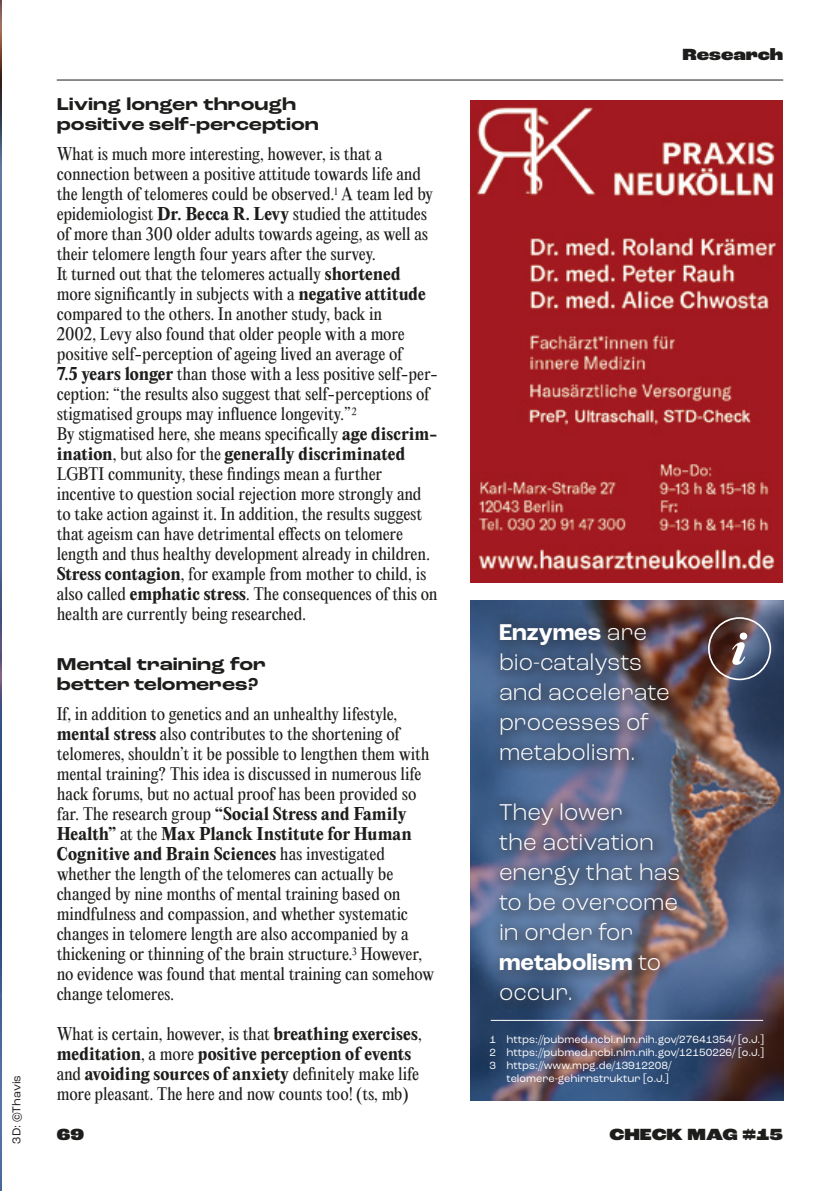
<style>
.page{position:relative;width:840px;height:1191px;background:#fff}
.page>*{position:absolute;margin:0;border:0;box-sizing:border-box;transform-origin:0 0}
.t1{font:300 24px/30px "Roc Grotesk";color:#fff}
.t2{font:700 expanded 18px/20px "Roc Grotesk";color:#1d1d1b}
.t3{font:900 expanded 17px "Roc Grotesk";color:#1d1d1b}
.t4{font:16px/20px "Editorial New";letter-spacing:-.01em;color:#1d1d1b}
.t5{font:12px "Roc Grotesk";color:#1d1d1b}
.t6{font:11px "Roc Grotesk";color:#fff}
.s1{font-weight:700}
</style>
<div class="page">
<hr style="left:57px;top:80px;width:725px;height:1px;background:#1d1d1b">
<img style="left:470px;top:600px;width:312px;height:500px">
<img style="left:0;top:0;width:1px;height:1191px">
<svg style="left:731px;top:632px;width:15px;height:33px"></svg>
<div style="left:707px;top:617px;width:63px;height:63px;border:2px solid #fff;border-radius:50%"></div>
<div style="left:487px;top:610px;width:207px;height:405px;background:#1d1d1b;opacity:.26"></div>
<hr style="left:490px;top:1019px;width:272px;height:1px;background:#fff">
<img style="left:470px;top:100px;width:312px;height:482px">
<p class="t5" style="left:9px;top:1143px;width:70px;rotate:-90deg">3D: ©Thavis</p>
<p class="t2" style="left:57px;top:95px;width:263px">Living longer through positive self-perception</p>
<p class="t4" style="left:57px;top:144px;width:382px">What is much more interesting, however, is that a connection between a positive attitude towards life and the length of telomeres could be observed.<sup>1</sup> A team led by epidemiologist <span class="s1">Dr. Becca R. Levy</span> studied the attitudes of more than 300 older adults towards ageing, as well as their telomere length four years after the survey.<br>It turned out that the telomeres actually <span class="s1">shortened </span>more significantly in subjects with a <span class="s1">negative attitude </span>compared to the others. In another study, back in<br>2002, Levy also found that older people with a more positive self-perception of ageing lived an average of<br><span class="s1">7.5 years longer</span> than those with a less positive self-per&shy;ception: “the results also suggest that self-perceptions of stigmatised groups may influence longevity.”<sup>2<br></sup>By stigmatised here, she means specifically <span class="s1">age discrim&shy;ination</span>, but also for the <span class="s1">generally discriminated </span>LGBTI community, these findings mean a further incentive to question social rejection more strongly and to take action against it. In addition, the results suggest that ageism can have detrimental effects on telomere length and thus healthy development already in children.<br><span class="s1">Stress contagion</span>, for example from mother to child, is also called <span class="s1">emphatic stress</span>. The consequences of this on health are currently being researched.</p>
<p class="t2" style="left:57px;top:655px;width:211px">Mental training for better telomeres?</p>
<p class="t4" style="left:57px;top:704px;width:379px">If, in addition to genetics and an unhealthy lifestyle, <span class="s1">mental stress</span> also contributes to the shortening of telomeres, shouldn’t it be possible to lengthen them with mental training? This idea is discussed in numerous life hack forums, but no actual proof has been provided so far. The research group <span class="s1">“Social Stress and Family Health”</span> at the <span class="s1">Max Planck Institute for Human Cognitive and Brain Sciences</span> has investigated whether the length of the telomeres can actually be changed by nine months of mental training based on mindfulness and compassion, and whether systematic changes in telomere length are also accompanied by a thickening or thinning of the brain structure.<sup>3</sup> However, no evidence was found that mental training can somehow change telomeres.</p>
<p class="t4" style="left:57px;top:1024px;width:366px">What is certain, however, is that <span class="s1">breathing exercises</span>, <span class="s1">meditation</span>, a more <span class="s1">positive perception of events </span>and <span class="s1">avoiding sources of anxiety</span> definitely make life more pleasant. The here and now counts too! (ts, mb)</p>
<p class="t3" style="left:682px;top:44px;width:102px">Research</p>
<h1 class="t1" style="left:498px;top:617px;width:172px"><span class="s1">Enzymes</span> are bio-catalysts and accelerate processes of metabolism.</h1>
<h1 class="t1" style="left:498px;top:797px;width:183px">They lower<br>the activation energy that has to be overcome in order for <span class="s1">metabolism</span> to occur.</h1>
<p class="t6" style="left:489px;top:1033px;width:276px">1 https://pubmed.ncbi.nlm.nih.gov/27641354/ [o.J.]</p>
<p class="t6" style="left:489px;top:1046px;width:276px">2 https://pubmed.ncbi.nlm.nih.gov/12150226/ [o.J.]</p>
<p class="t6" style="left:489px;top:1059px;width:183px">3 https://www.mpg.de/13912208/</p>
<p class="t6" style="left:506px;top:1072px;width:164px">telomere-gehirnstruktur [o.J.]</p>
<p class="t3" style="left:57px;top:1124px;width:29px">69</p>
<p class="t3" style="left:609px;top:1124px;width:175px">CHECK MAG #15</p>
</div>
